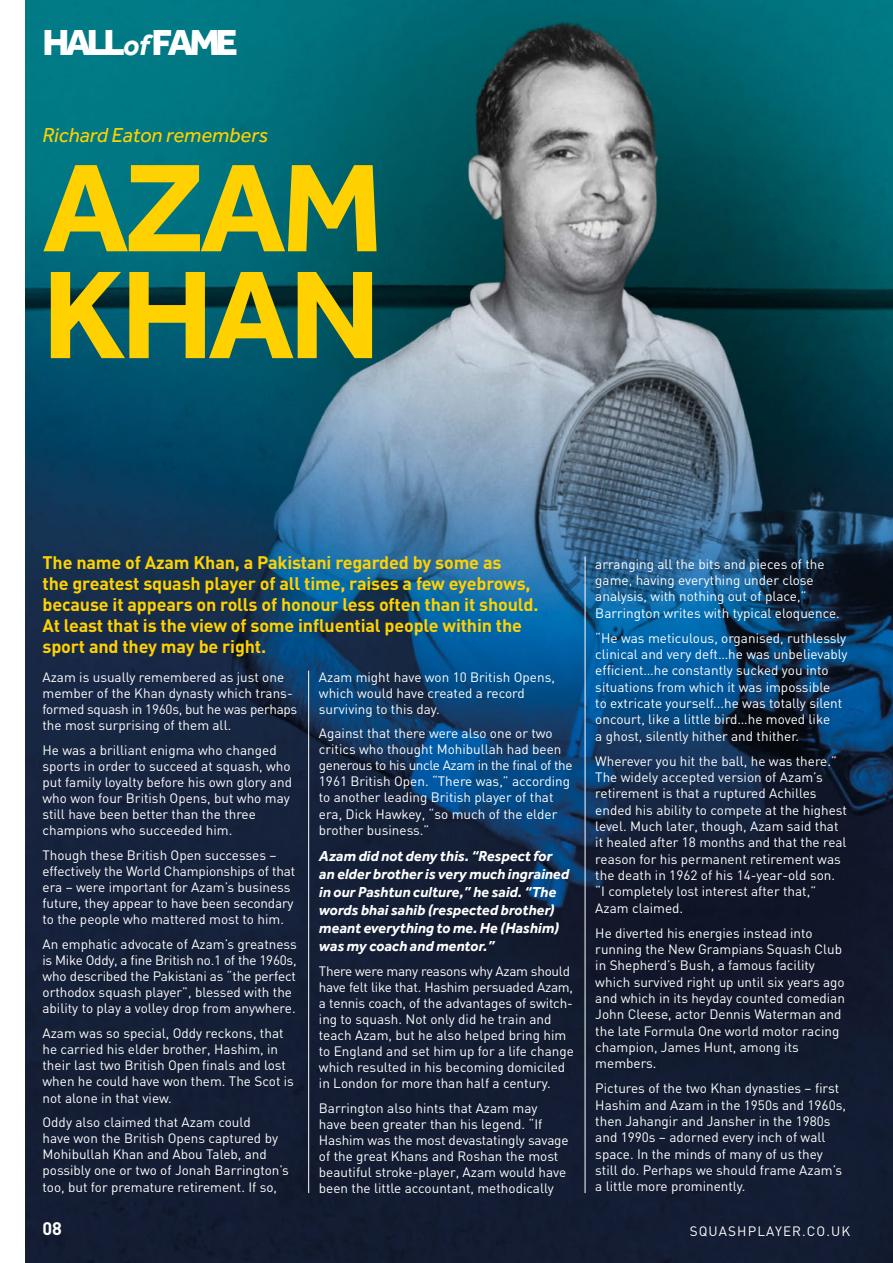
<style>
.page{position:relative;width:893px;height:1263px;background:#fff}
.page>*{position:absolute;margin:0;border:0;box-sizing:border-box;transform-origin:0 0}
.t1{font:700 129.15px/106.8px "Effra";letter-spacing:-.04em;color:#ffd100}
.t2{font:800 37.5px "Effra";letter-spacing:-.12em;color:#fff}
.t3{font:italic 700 30px "Effra";color:#fff}
.t4{font:italic 21px "Effra";color:#ffd100}
.t5{font:700 18px/21px "DIN";letter-spacing:-.01em;color:#ffd100}
.t6{font:700 18px "DIN";color:#fff}
.t7{font:italic 700 15px/18px "Effra";color:#fff}
.t8{font:13.5px/16px "DIN";color:#fff}
.t9{font:13.5px "DIN";letter-spacing:.08em;color:#fff}
</style>
<div class="page">
<img style="left:26px;top:0;width:867px;height:1263px">
<hr style="left:308px;top:671px;width:1px;height:522px;background:#fff">
<hr style="left:585px;top:556px;width:1px;height:637px;background:#fff">
<h2 class="t2" style="left:43px;top:20px;width:197px">HALL FAME</h2>
<h3 class="t3" style="left:123px;top:27px;width:28px">of</h3>
<h3 class="t4" style="left:43px;top:123px;width:227px">Richard Eaton remembers</h3>
<h1 class="t1" style="left:43px;top:152px;width:342px">AZAM<br>KHAN</h1>
<p class="t5" style="left:43px;top:551px;width:498px">The name of Azam Khan, a Pakistani regarded by some as<br>the greatest squash player of all time, raises a few eyebrows, because it appears on rolls of honour less often than it should.<br>At least that is the view of some influential people within the sport and they may be right.</p>
<p class="t8" style="left:43px;top:668px;width:256px">Azam is usually remembered as just one member of the Khan dynasty which trans&shy;formed squash in 1960s, but he was perhaps the most surprising of them all.</p>
<p class="t8" style="left:43px;top:741px;width:251px">He was a brilliant enigma who changed sports in order to succeed at squash, who put family loyalty before his own glory and who won four British Opens, but who may still have been better than the three champions who succeeded him.</p>
<p class="t8" style="left:43px;top:847px;width:254px">Though these British Open successes – effectively the World Championships of that era – were important for Azam’s business future, they appear to have been secondary to the people who mattered most to him.</p>
<p class="t8" style="left:43px;top:936px;width:256px">An emphatic advocate of Azam’s greatness is Mike Oddy, a fine British no.1 of the 1960s, who described the Pakistani as “the perfect orthodox squash player”, blessed with the ability to play a volley drop from anywhere.</p>
<p class="t8" style="left:43px;top:1025px;width:253px">Azam was so special, Oddy reckons, that he carried his elder brother, Hashim, in their last two British Open finals and lost when he could have won them. The Scot is not alone in that view.</p>
<p class="t8" style="left:43px;top:1114px;width:248px">Oddy also claimed that Azam could<br>have won the British Opens captured by Mohibullah Khan and Abou Taleb, and possibly one or two of Jonah Barrington’s too, but for premature retirement. If so,</p>
<p class="t8" style="left:319px;top:668px;width:237px">Azam might have won 10 British Opens, which would have created a record surviving to this day.</p>
<p class="t8" style="left:319px;top:725px;width:255px">Against that there were also one or two critics who thought Mohibullah had been generous to his uncle Azam in the final of the 1961 British Open. “There was,” according to another leading British player of that era, Dick Hawkey, “so much of the elder brother business.”</p>
<p class="t7" style="left:319px;top:847px;width:252px">Azam did not deny this. “Respect for an elder brother is very much ingrained in our Pashtun culture,” he said. “The words bhai sahib (respected brother) meant everything to me. He (Hashim) was my coach and mentor.”</p>
<p class="t8" style="left:319px;top:963px;width:256px">There were many reasons why Azam should have felt like that. Hashim persuaded Azam, a tennis coach, of the advantages of switch&shy;ing to squash. Not only did he train and teach Azam, but he also helped bring him to England and set him up for a life change which resulted in his becoming domiciled in London for more than half a century.</p>
<p class="t8" style="left:319px;top:1099px;width:251px">Barrington also hints that Azam may<br>have been greater than his legend. “If Hashim was the most devastatingly savage of the great Khans and Roshan the most beautiful stroke-player, Azam would have been the little accountant, methodically</p>
<p class="t8" style="left:595px;top:555px;width:246px">arranging all the bits and pieces of the game, having everything under close analysis, with nothing out of place,” Barrington writes with typical eloquence.</p>
<p class="t8" style="left:595px;top:629px;width:254px">“He was meticulous, organised, ruthlessly clinical and very deft…he was unbelievably efficient…he constantly sucked you into situations from which it was impossible<br>to extricate yourself...he was totally silent oncourt, like a little bird…he moved like<br>a ghost, silently hither and thither.</p>
<p class="t8" style="left:595px;top:752px;width:253px">Wherever you hit the ball, he was there.” The widely accepted version of Azam’s retirement is that a ruptured Achilles ended his ability to compete at the highest level. Much later, though, Azam said that it healed after 18 months and that the real reason for his permanent retirement was the death in 1962 of his 14-year-old son. “I completely lost interest after that,” Azam claimed.</p>
<p class="t8" style="left:595px;top:924px;width:251px">He diverted his energies instead into running the New Grampians Squash Club in Shepherd’s Bush, a famous facility which survived right up until six years ago and which in its heyday counted comedian John Cleese, actor Dennis Waterman and the late Formula One world motor racing champion, James Hunt, among its members.</p>
<p class="t8" style="left:595px;top:1080px;width:252px">Pictures of the two Khan dynasties – first Hashim and Azam in the 1950s and 1960s, then Jahangir and Jansher in the 1980s and 1990s – adorned every inch of wall space. In the minds of many of us they still do. Perhaps we should frame Azam’s a little more prominently.</p>
<h3 class="t6" style="left:43px;top:1217px;width:21px">08</h3>
<p class="t9" style="left:690px;top:1222px;width:162px">SQUASHPLAYER.CO.UK</p>
</div>
